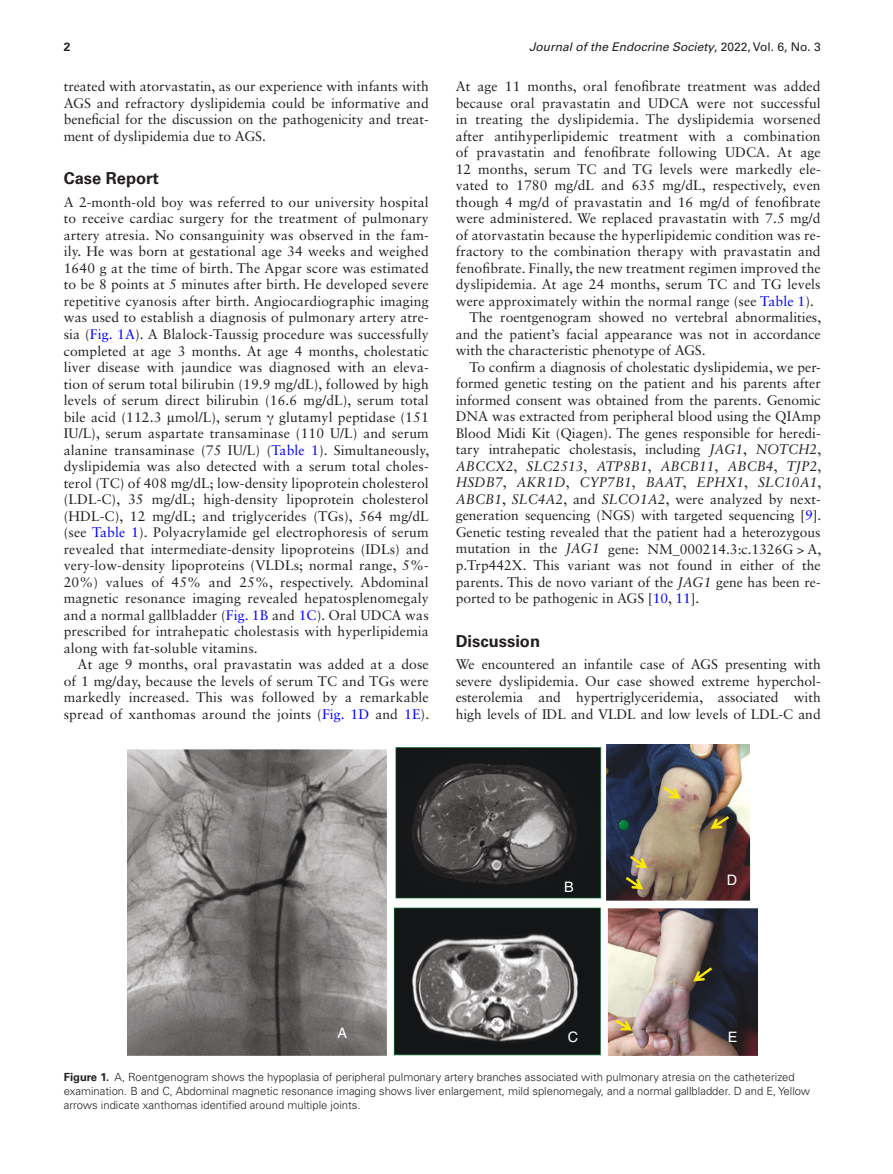
<style>
.page{position:relative;width:893px;height:1174px;background:#fff}
.page>*{position:absolute;margin:0;border:0;box-sizing:border-box;transform-origin:0 0}
.CARE_HeadA{font:700 16.5px "Univers LT Std";color:#231f20}
.t1{font:14.4px "Helvetica";color:#fff}
.CARE_TextInd{font:13.8px/16.5px "Sabon LT Std";color:#231f20;text-align:justify}
.CARE_Text{font:13.8px/16.5px "Sabon LT Std";letter-spacing:.005em;color:#231f20;text-align:justify}
.t2{font:italic 12px "Univers LT Std";color:#231f20}
.t3{font:700 12px "Univers LT Std";color:#231f20}
.CARE_FigCapt{font:300 11.25px/14.2px "Univers LT Std";color:#231f20}
.s1{font-style:normal}
.s2{color:#00f}
.s3{font-family:"Gandhari Unicode"}
.s4{font-style:italic}
.s5{font-weight:700}
</style>
<div class="page">
<img style="left:127px;top:744px;width:630px;height:311px">
<p class="t3" style="left:64px;top:40px;width:8px">2</p>
<p class="t2" style="left:529px;top:40px;width:293px">Journal of the Endocrine Society<span class="s1">, 2022, Vol. 6, No. 3</span></p>
<p class="CARE_TextInd" style="left:64px;top:78px;width:366px">treated with atorvastatin, as our experience with infants with AGS and refractory dyslipidemia could be informative and beneficial for the discussion on the pathogenicity and treat&shy;ment of dyslipidemia due to AGS.</p>
<h2 class="CARE_HeadA" style="left:64px;top:169px;width:97px">Case Report</h2>
<p class="CARE_Text" style="left:64px;top:194px;width:367px">A 2-month-old boy was referred to our university hospital to receive cardiac surgery for the treatment of pulmonary artery atresia. No consanguinity was observed in the fam&shy;ily. He was born at gestational age 34 weeks and weighed 1640 g at the time of birth. The Apgar score was estimated to be 8 points at 5 minutes after birth. He developed severe repetitive cyanosis after birth. Angiocardiographic imaging was used to establish a diagnosis of pulmonary artery atre&shy;sia (<span class="s2">Fig. 1A</span>). A Blalock-Taussig procedure was successfully completed at age 3 months. At age 4 months, cholestatic liver disease with jaundice was diagnosed with an eleva&shy;tion of serum total bilirubin (19.9 mg/dL), followed by high levels of serum direct bilirubin (16.6 mg/dL), serum total bile acid (112.3 <span class="s3">μ</span>mol/L), serum <span class="s3">γ</span> glutamyl peptidase (151<br>IU/L), serum aspartate transaminase (110 U/L) and serum alanine transaminase (75 IU/L) (<span class="s2">Table 1</span>). Simultaneously, dyslipidemia was also detected with a serum total choles&shy;terol (TC) of 408 mg/dL; low-density lipoprotein cholesterol (LDL-C), 35 mg/dL; high-density lipoprotein cholesterol (HDL-C), 12 mg/dL; and triglycerides (TGs), 564 mg/dL (see <span class="s2">Table 1</span>). Polyacrylamide gel electrophoresis of serum revealed that intermediate-density lipoproteins (IDLs) and very-low-density lipoproteins (VLDLs; normal range, 5%- 20%) values of 45% and 25%, respectively. Abdominal magnetic resonance imaging revealed hepatosplenomegaly and a normal gallbladder (<span class="s2">Fig. 1B</span> and <span class="s2">1C</span>). Oral UDCA was prescribed for intrahepatic cholestasis with hyperlipidemia along with fat-soluble vitamins.</p>
<p class="CARE_TextInd" style="left:64px;top:656px;width:367px;text-indent:14px">At age 9 months, oral pravastatin was added at a dose of 1 mg/day, because the levels of serum TC and TGs were markedly increased. This was followed by a remarkable spread of xanthomas around the joints (<span class="s2">Fig. 1D</span> and <span class="s2">1E</span>).</p>
<p class="CARE_TextInd" style="left:456px;top:78px;width:366px">At age 11 months, oral fenofibrate treatment was added because oral pravastatin and UDCA were not successful in treating the dyslipidemia. The dyslipidemia worsened after antihyperlipidemic treatment with a combination of pravastatin and fenofibrate following UDCA. At age 12 months, serum TC and TG levels were markedly ele&shy;vated to 1780 mg/dL and 635 mg/dL, respectively, even though 4 mg/d of pravastatin and 16 mg/d of fenofibrate were administered. We replaced pravastatin with 7.5 mg/d of atorvastatin because the hyperlipidemic condition was re&shy;fractory to the combination therapy with pravastatin and fenofibrate. Finally, the new treatment regimen improved the dyslipidemia. At age 24 months, serum TC and TG levels were approximately within the normal range (see <span class="s2">Table 1</span>).</p>
<p class="CARE_TextInd" style="left:456px;top:309px;width:367px;text-indent:14px">The roentgenogram showed no vertebral abnormalities, and the patient’s facial appearance was not in accordance with the characteristic phenotype of AGS.</p>
<p class="CARE_TextInd" style="left:456px;top:359px;width:367px;text-indent:14px">To confirm a diagnosis of cholestatic dyslipidemia, we per&shy;formed genetic testing on the patient and his parents after informed consent was obtained from the parents. Genomic DNA was extracted from peripheral blood using the QIAmp Blood Midi Kit (Qiagen). The genes responsible for heredi&shy;tary intrahepatic cholestasis, including <span class="s4">JAG1</span>, <span class="s4">NOTCH2</span>, <span class="s4">ABCCX2</span>, <span class="s4">SLC2513</span>, <span class="s4">ATP8B1</span>, <span class="s4">ABCB11</span>, <span class="s4">ABCB4</span>, <span class="s4">TJP2</span>, <span class="s4">HSDB7</span>, <span class="s4">AKR1D</span>, <span class="s4">CYP7B1</span>, <span class="s4">BAAT</span>, <span class="s4">EPHX1</span>, <span class="s4">SLC10A1</span>, <span class="s4">ABCB1</span>, <span class="s4">SLC4A2</span>, and <span class="s4">SLCO1A2</span>, were analyzed by next&shy;generation sequencing (NGS) with targeted sequencing [<span class="s2">9</span>].<br>Genetic testing revealed that the patient had a heterozygous mutation in the <span class="s4">JAG1</span> gene: NM_000214.3:c.1326G &gt; A, p.Trp442X. This variant was not found in either of the parents. This de novo variant of the <span class="s4">JAG1</span> gene has been re&shy;ported to be pathogenic in AGS [<span class="s2">10</span>, <span class="s2">11</span>].</p>
<h2 class="CARE_HeadA" style="left:456px;top:631px;width:86px">Discussion</h2>
<p class="CARE_Text" style="left:456px;top:656px;width:366px">We encountered an infantile case of AGS presenting with severe dyslipidemia. Our case showed extreme hyperchol&shy;esterolemia and hypertriglyceridemia, associated with high levels of IDL and VLDL and low levels of LDL-C and</p>
<p class="t1" style="left:564px;top:878px;width:11px">B</p>
<p class="t1" style="left:727px;top:871px;width:12px">D</p>
<p class="t1" style="left:337px;top:1024px;width:11px">A</p>
<p class="t1" style="left:568px;top:1029px;width:12px">C</p>
<p class="t1" style="left:728px;top:1029px;width:11px">E</p>
<p class="CARE_FigCapt" style="left:64px;top:1069px;width:748px"><span class="s5">Figure 1.</span> A, Roentgenogram shows the hypoplasia of peripheral pulmonary artery branches associated with pulmonary atresia on the catheterized examination. B and C, Abdominal magnetic resonance imaging shows liver enlargement, mild splenomegaly, and a normal gallbladder. D and E, Yellow arrows indicate xanthomas identified around multiple joints.</p>
</div>
